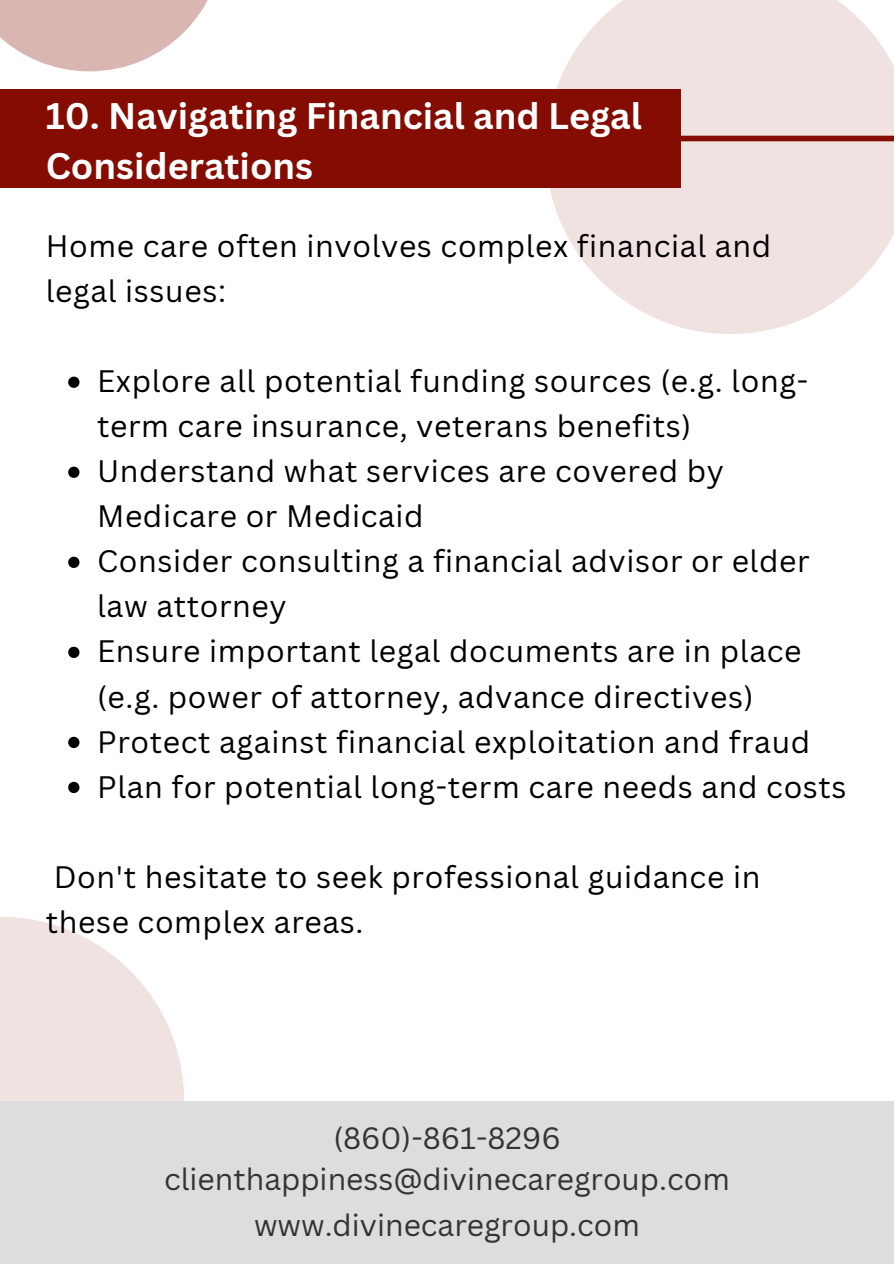
<style>
.page{position:relative;width:894px;height:1264px;background:#fff}
.page>*{position:absolute;margin:0;border:0;box-sizing:border-box;transform-origin:0 0}
.t1{font:700 36px/49.5px "Canva Sans";color:#fff}
.t2{font:30.15px/45px "Canva Sans";letter-spacing:.02em;color:#000}
.t3{font:30px "Canva Sans";color:#343434}
</style>
<div class="page">
<svg style="left:550px;top:0;width:343px;height:334px;fill:#f0e2e1"></svg>
<svg style="left:0;top:917px;width:184px;height:183px;fill:#f0e2e1"></svg>
<svg style="left:0;top:0;width:208px;height:71px;fill:#dab6b3"></svg>
<div style="left:0;top:89px;width:679px;height:99px;background:#850c02"></div>
<div style="left:679px;top:136px;width:214px;height:5px;background:#850c02"></div>
<div style="left:0;top:1100px;width:893px;height:163px;background:#ddd"></div>
<svg style="left:68px;top:376px;width:11px;height:12px"></svg>
<svg style="left:68px;top:466px;width:11px;height:12px"></svg>
<svg style="left:68px;top:556px;width:11px;height:12px"></svg>
<svg style="left:68px;top:646px;width:11px;height:12px"></svg>
<svg style="left:68px;top:736px;width:11px;height:12px"></svg>
<svg style="left:68px;top:781px;width:11px;height:12px"></svg>
<p class="t1" style="left:46px;top:91px;width:597px">10. Navigating Financial and Legal<br>Considerations</p>
<p class="t2" style="left:46px;top:223px;width:726px">Home care often involves complex financial and legal issues:</p>
<p class="t2" style="left:97px;top:358px;width:712px">Explore all potential funding sources (e.g. long&shy;term care insurance, veterans benefits)</p>
<p class="t2" style="left:97px;top:448px;width:628px">Understand what services are covered by<br>Medicare or Medicaid</p>
<p class="t2" style="left:97px;top:538px;width:713px">Consider consulting a financial advisor or elder law attorney</p>
<p class="t2" style="left:97px;top:628px;width:705px">Ensure important legal documents are in place (e.g. power of attorney, advance directives)</p>
<p class="t2" style="left:97px;top:718px;width:714px">Protect against financial exploitation and fraud</p>
<p class="t2" style="left:97px;top:763px;width:750px">Plan for potential long-term care needs and costs</p>
<p class="t2" style="left:46px;top:853px;width:716px">Don't hesitate to seek professional guidance in these complex areas.</p>
<h1 class="t3" style="left:333px;top:1117px;width:229px">(860)-861-8296</h1>
<p class="t3" style="left:164px;top:1158px;width:567px">clienthappiness@divinecaregroup.com</p>
<p class="t3" style="left:254px;top:1204px;width:387px">www.divinecaregroup.com</p>
</div>
